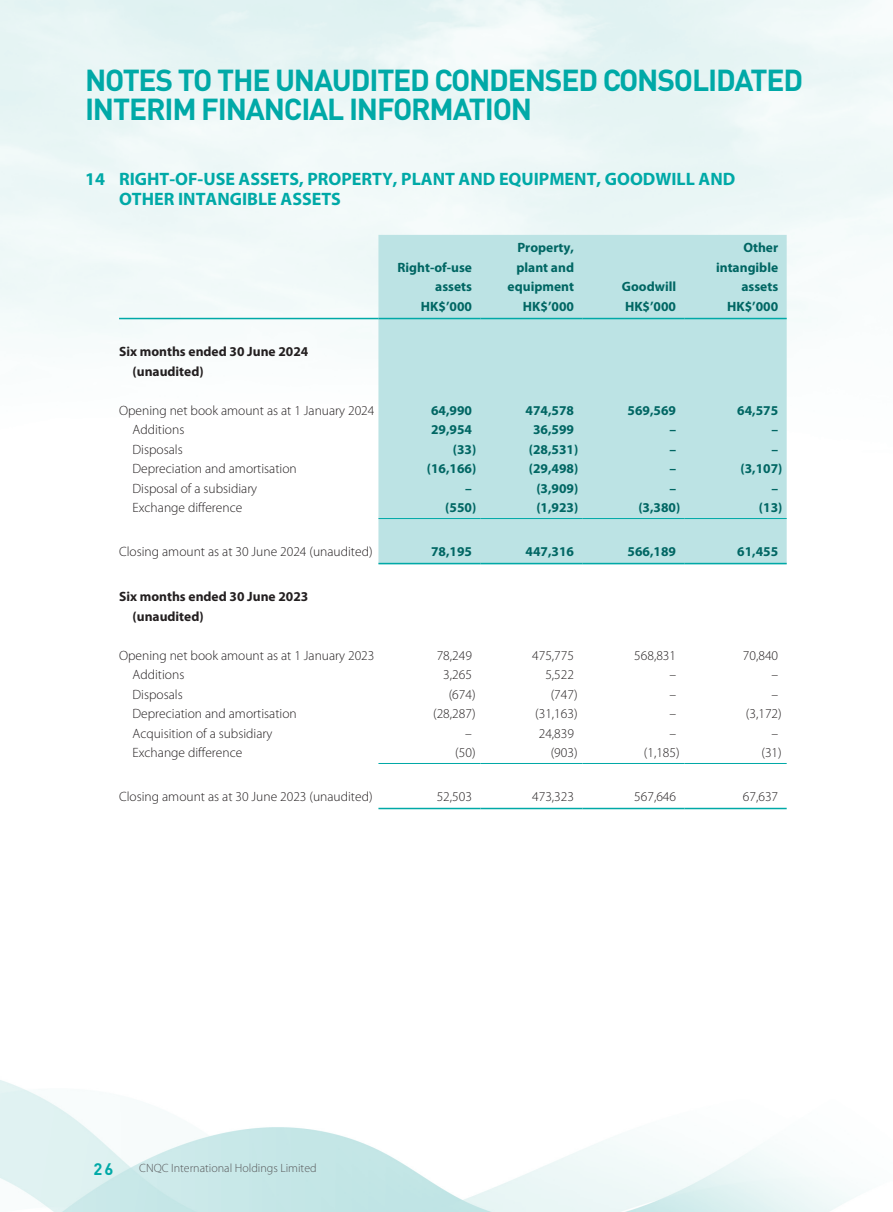
<style>
.page{position:relative;width:893px;height:1212px;background:#fff}
.page>*{position:absolute;margin:0;border:0;box-sizing:border-box;transform-origin:0 0}
.t1{font:700 30px/28.5px "DIN Pro";letter-spacing:-.04em;color:#00a9a7}
._01_H1{font:700 18px/19.5px "Myriad Pro";color:#00a9a7}
.t2{font:700 16.5px "DIN Pro";color:#00a9a7}
._50_Table_txt{font:300 13.5px "Myriad Pro";color:#231f20}
._50_Table_txt-2{font:700 13.5px "Myriad Pro";color:#006663}
._50_Table_txt-3{font:700 13.5px "Myriad Pro";color:#231f20}
.t3{font:300 12px "Myriad Pro";color:#57585a}
</style>
<div class="page">
<div style="left:378px;top:235px;width:409px;height:328px;background:#bce3e4"></div>
<hr style="left:119px;top:318px;width:259px;height:1px;background:#00a9a7">
<hr style="left:378px;top:318px;width:102px;height:1px;background:#00a9a7">
<hr style="left:480px;top:318px;width:103px;height:1px;background:#00a9a7">
<hr style="left:583px;top:318px;width:102px;height:1px;background:#00a9a7">
<hr style="left:685px;top:318px;width:102px;height:1px;background:#00a9a7">
<hr style="left:378px;top:518px;width:102px;height:1px;background:#00a9a7">
<hr style="left:480px;top:518px;width:103px;height:1px;background:#00a9a7">
<hr style="left:583px;top:518px;width:102px;height:1px;background:#00a9a7">
<hr style="left:685px;top:518px;width:102px;height:1px;background:#00a9a7">
<hr style="left:378px;top:563px;width:102px;height:1px;background:#00a9a7">
<hr style="left:480px;top:563px;width:103px;height:1px;background:#00a9a7">
<hr style="left:583px;top:563px;width:102px;height:1px;background:#00a9a7">
<hr style="left:685px;top:563px;width:102px;height:1px;background:#00a9a7">
<hr style="left:378px;top:763px;width:102px;height:1px;background:#00a9a7">
<hr style="left:480px;top:763px;width:103px;height:1px;background:#00a9a7">
<hr style="left:583px;top:763px;width:102px;height:1px;background:#00a9a7">
<hr style="left:685px;top:763px;width:102px;height:1px;background:#00a9a7">
<hr style="left:378px;top:808px;width:102px;height:1px;background:#00a9a7">
<hr style="left:480px;top:808px;width:103px;height:1px;background:#00a9a7">
<hr style="left:583px;top:808px;width:102px;height:1px;background:#00a9a7">
<hr style="left:685px;top:808px;width:102px;height:1px;background:#00a9a7">
<h1 class="t1" style="left:85px;top:65px;width:720px">NOTES TO THE UNAUDITED CONDENSED CONSOLIDATED<br>INTERIM FINANCIAL INFORMATION</h1>
<p class="_01_H1" style="left:119px;top:169px;width:618px;text-indent:-34px">14 RIGHT-OF-USE ASSETS, PROPERTY, PLANT AND EQUIPMENT, GOODWILL AND<br>OTHER INTANGIBLE ASSETS</p>
<p class="_50_Table_txt-2" style="left:398px;top:258px;width:76px">Right-of-use</p>
<p class="_50_Table_txt-2" style="left:435px;top:278px;width:38px">assets</p>
<p class="_50_Table_txt-2" style="left:517px;top:239px;width:58px">Property,</p>
<p class="_50_Table_txt-2" style="left:516px;top:258px;width:59px">plant and</p>
<p class="_50_Table_txt-2" style="left:508px;top:278px;width:68px">equipment</p>
<p class="_50_Table_txt-2" style="left:622px;top:278px;width:56px">Goodwill</p>
<p class="_50_Table_txt-2" style="left:743px;top:239px;width:36px">Other</p>
<p class="_50_Table_txt-2" style="left:716px;top:258px;width:64px">intangible</p>
<p class="_50_Table_txt-2" style="left:741px;top:278px;width:38px">assets</p>
<p class="_50_Table_txt-2" style="left:421px;top:297px;width:53px">HK$’000</p>
<p class="_50_Table_txt-2" style="left:523px;top:297px;width:53px">HK$’000</p>
<p class="_50_Table_txt-2" style="left:625px;top:297px;width:53px">HK$’000</p>
<p class="_50_Table_txt-2" style="left:727px;top:297px;width:53px">HK$’000</p>
<p class="_50_Table_txt-3" style="left:119px;top:343px;width:191px">Six months ended 30 June 2024</p>
<p class="_50_Table_txt-3" style="left:133px;top:362px;width:73px">(unaudited)</p>
<p class="_50_Table_txt" style="left:119px;top:402px;width:257px">Opening net book amount as at 1 January 2024</p>
<p class="_50_Table_txt-2" style="left:431px;top:401px;width:42px">64,990</p>
<p class="_50_Table_txt-2" style="left:526px;top:401px;width:50px">474,578</p>
<p class="_50_Table_txt-2" style="left:628px;top:401px;width:50px">569,569</p>
<p class="_50_Table_txt-2" style="left:737px;top:401px;width:42px">64,575</p>
<p class="_50_Table_txt" style="left:133px;top:421px;width:53px">Additions</p>
<p class="_50_Table_txt-2" style="left:431px;top:421px;width:42px">29,954</p>
<p class="_50_Table_txt-2" style="left:533px;top:421px;width:42px">36,599</p>
<p class="_50_Table_txt-2" style="left:669px;top:421px;width:8px">–</p>
<p class="_50_Table_txt-2" style="left:771px;top:421px;width:8px">–</p>
<p class="_50_Table_txt" style="left:133px;top:441px;width:52px">Disposals</p>
<p class="_50_Table_txt-2" style="left:453px;top:440px;width:25px">(33)</p>
<p class="_50_Table_txt-2" style="left:529px;top:440px;width:51px">(28,531)</p>
<p class="_50_Table_txt-2" style="left:669px;top:440px;width:8px">–</p>
<p class="_50_Table_txt-2" style="left:771px;top:440px;width:8px">–</p>
<p class="_50_Table_txt" style="left:133px;top:460px;width:166px">Depreciation and amortisation</p>
<p class="_50_Table_txt-2" style="left:427px;top:460px;width:51px">(16,166)</p>
<p class="_50_Table_txt-2" style="left:529px;top:460px;width:51px">(29,498)</p>
<p class="_50_Table_txt-2" style="left:669px;top:460px;width:8px">–</p>
<p class="_50_Table_txt-2" style="left:740px;top:460px;width:43px">(3,107)</p>
<p class="_50_Table_txt" style="left:133px;top:480px;width:126px">Disposal of a subsidiary</p>
<p class="_50_Table_txt-2" style="left:465px;top:479px;width:8px">–</p>
<p class="_50_Table_txt-2" style="left:536px;top:479px;width:43px">(3,909)</p>
<p class="_50_Table_txt-2" style="left:669px;top:479px;width:8px">–</p>
<p class="_50_Table_txt-2" style="left:771px;top:479px;width:8px">–</p>
<p class="_50_Table_txt" style="left:133px;top:499px;width:111px">Exchange difference</p>
<p class="_50_Table_txt-2" style="left:445px;top:499px;width:32px">(550)</p>
<p class="_50_Table_txt-2" style="left:536px;top:499px;width:43px">(1,923)</p>
<p class="_50_Table_txt-2" style="left:638px;top:499px;width:43px">(3,380)</p>
<p class="_50_Table_txt-2" style="left:759px;top:499px;width:25px">(13)</p>
<p class="_50_Table_txt" style="left:119px;top:543px;width:255px">Closing amount as at 30 June 2024 (unaudited)</p>
<p class="_50_Table_txt-2" style="left:431px;top:542px;width:42px">78,195</p>
<p class="_50_Table_txt-2" style="left:526px;top:542px;width:50px">447,316</p>
<p class="_50_Table_txt-2" style="left:628px;top:542px;width:50px">566,189</p>
<p class="_50_Table_txt-2" style="left:737px;top:542px;width:42px">61,455</p>
<p class="_50_Table_txt-3" style="left:119px;top:588px;width:191px">Six months ended 30 June 2023</p>
<p class="_50_Table_txt-3" style="left:133px;top:607px;width:73px">(unaudited)</p>
<p class="_50_Table_txt" style="left:119px;top:647px;width:257px">Opening net book amount as at 1 January 2023</p>
<p class="_50_Table_txt" style="left:437px;top:647px;width:37px">78,249</p>
<p class="_50_Table_txt" style="left:532px;top:647px;width:43px">475,775</p>
<p class="_50_Table_txt" style="left:634px;top:647px;width:43px">568,831</p>
<p class="_50_Table_txt" style="left:743px;top:647px;width:37px">70,840</p>
<p class="_50_Table_txt" style="left:133px;top:666px;width:53px">Additions</p>
<p class="_50_Table_txt" style="left:443px;top:666px;width:30px">3,265</p>
<p class="_50_Table_txt" style="left:545px;top:666px;width:30px">5,522</p>
<p class="_50_Table_txt" style="left:669px;top:666px;width:8px">–</p>
<p class="_50_Table_txt" style="left:771px;top:666px;width:8px">–</p>
<p class="_50_Table_txt" style="left:133px;top:686px;width:52px">Disposals</p>
<p class="_50_Table_txt" style="left:449px;top:686px;width:28px">(674)</p>
<p class="_50_Table_txt" style="left:551px;top:686px;width:28px">(747)</p>
<p class="_50_Table_txt" style="left:669px;top:686px;width:8px">–</p>
<p class="_50_Table_txt" style="left:771px;top:686px;width:8px">–</p>
<p class="_50_Table_txt" style="left:133px;top:705px;width:166px">Depreciation and amortisation</p>
<p class="_50_Table_txt" style="left:433px;top:705px;width:44px">(28,287)</p>
<p class="_50_Table_txt" style="left:535px;top:705px;width:44px">(31,163)</p>
<p class="_50_Table_txt" style="left:669px;top:705px;width:8px">–</p>
<p class="_50_Table_txt" style="left:746px;top:705px;width:37px">(3,172)</p>
<p class="_50_Table_txt" style="left:133px;top:725px;width:141px">Acquisition of a subsidiary</p>
<p class="_50_Table_txt" style="left:465px;top:725px;width:8px">–</p>
<p class="_50_Table_txt" style="left:539px;top:725px;width:37px">24,839</p>
<p class="_50_Table_txt" style="left:669px;top:725px;width:8px">–</p>
<p class="_50_Table_txt" style="left:771px;top:725px;width:8px">–</p>
<p class="_50_Table_txt" style="left:133px;top:744px;width:111px">Exchange difference</p>
<p class="_50_Table_txt" style="left:455px;top:744px;width:22px">(50)</p>
<p class="_50_Table_txt" style="left:551px;top:744px;width:28px">(903)</p>
<p class="_50_Table_txt" style="left:644px;top:744px;width:37px">(1,185)</p>
<p class="_50_Table_txt" style="left:761px;top:744px;width:22px">(31)</p>
<p class="_50_Table_txt" style="left:119px;top:788px;width:255px">Closing amount as at 30 June 2023 (unaudited)</p>
<p class="_50_Table_txt" style="left:437px;top:788px;width:37px">52,503</p>
<p class="_50_Table_txt" style="left:532px;top:788px;width:43px">473,323</p>
<p class="_50_Table_txt" style="left:634px;top:788px;width:43px">567,646</p>
<p class="_50_Table_txt" style="left:743px;top:788px;width:37px">67,637</p>
<p class="t2" style="left:93px;top:1157px;width:21px">26</p>
<p class="t3" style="left:139px;top:1161px;width:179px">CNQC International Holdings Limited</p>
</div>
